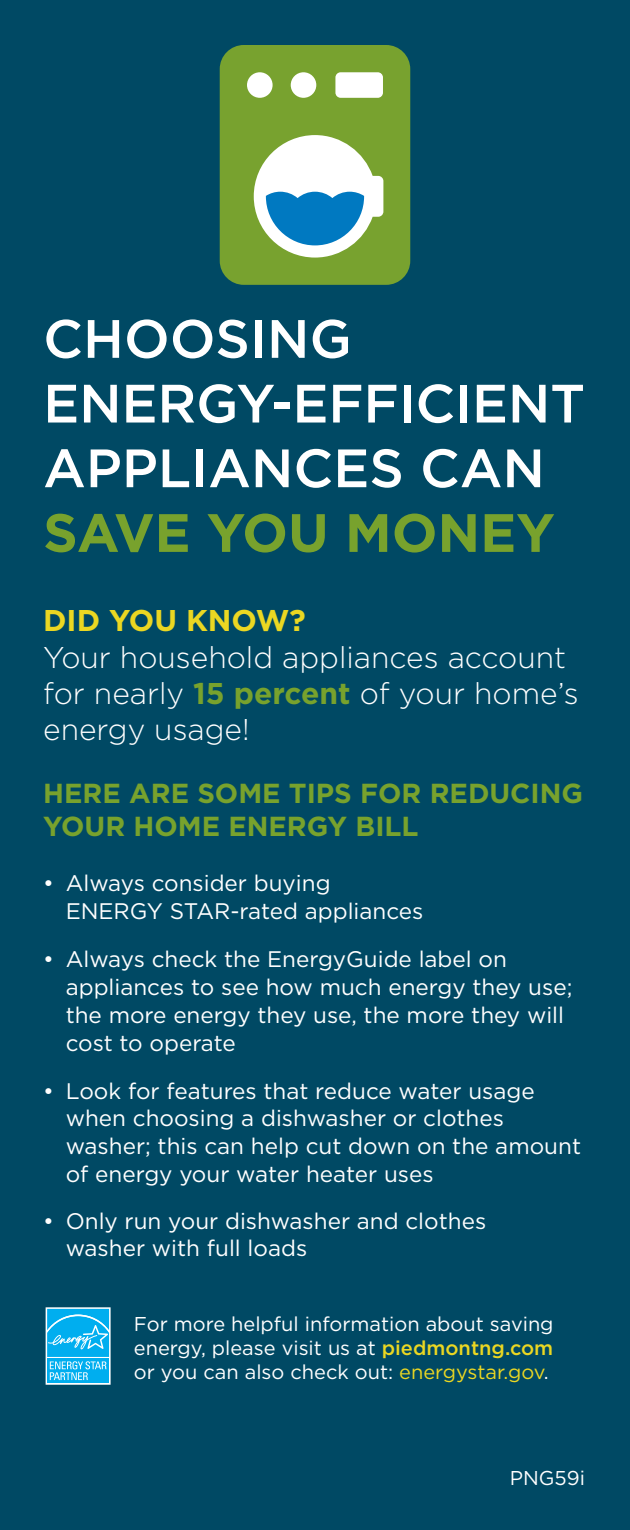
<style>
.page{position:relative;width:630px;height:1530px;background:#004964}
.page>*{position:absolute;margin:0;border:0;box-sizing:border-box;transform-origin:0 0}
.t1{font:500 54px/64.8px "Gotham";color:#fff}
.t2{font:700 54px "Gotham";color:#78a22d}
.t3{font:300 30px/36px "Gotham";color:#fff}
.t4{font:700 30px "Gotham";color:#ebd722}
.t5{font:700 27.5px/33px "Gotham";color:#78a22d}
.t6{font:22.5px/28px "Gotham";color:#fff}
.t7{font:20px/24px "Gotham";color:#fff;text-align:justify}
.s1{font-weight:700;color:#78a22d}
.s2{font-weight:500;color:#ebd722}
.s3{color:#ebd722}
</style>
<div class="page">
<svg style="left:46px;top:1307px;width:65px;height:78px;background:#39bef0"></svg>
<svg style="left:220px;top:45px;width:190px;height:240px;background:#8ab26b"></svg>
<p class="t1" style="left:43px;top:306px;width:543px">CHOOSING<br>ENERGY-EFFICIENT<br>APPLIANCES CAN</p>
<p class="t2" style="left:43px;top:497px;width:513px">SAVE YOU MONEY</p>
<p class="t4" style="left:43px;top:600px;width:264px">DID YOU KNOW?</p>
<p class="t3" style="left:43px;top:639px;width:537px">Your household appliances account for nearly <span class="s1">15 percent</span> of your home’s energy usage!</p>
<p class="t5" style="left:43px;top:777px;width:541px">HERE ARE SOME TIPS FOR REDUCING<br>YOUR HOME ENERGY BILL</p>
<p class="t6" style="left:66px;top:869px;width:359px;text-indent:-22px">• Always consider buying<br>ENERGY STAR-rated appliances</p>
<p class="t6" style="left:66px;top:944px;width:508px;text-indent:-22px">• Always check the EnergyGuide label on appliances to see how much energy they use; the more energy they use, the more they will cost to operate</p>
<p class="t6" style="left:66px;top:1076px;width:517px;text-indent:-22px">• Look for features that reduce water usage when choosing a dishwasher or clothes washer; this can help cut down on the amount of energy your water heater uses</p>
<p class="t6" style="left:66px;top:1207px;width:422px;line-height:27px;text-indent:-22px">• Only run your dishwasher and clothes washer with full loads</p>
<p class="t7" style="left:134px;top:1311px;width:421px">For more helpful information about saving energy, please visit us at <span class="s2">piedmontng.com </span>or you can also check out: <span class="s3">energystar.gov</span>.</p>
<p class="t7" style="left:510px;top:1465px;width:77px">PNG59i</p>
</div>
